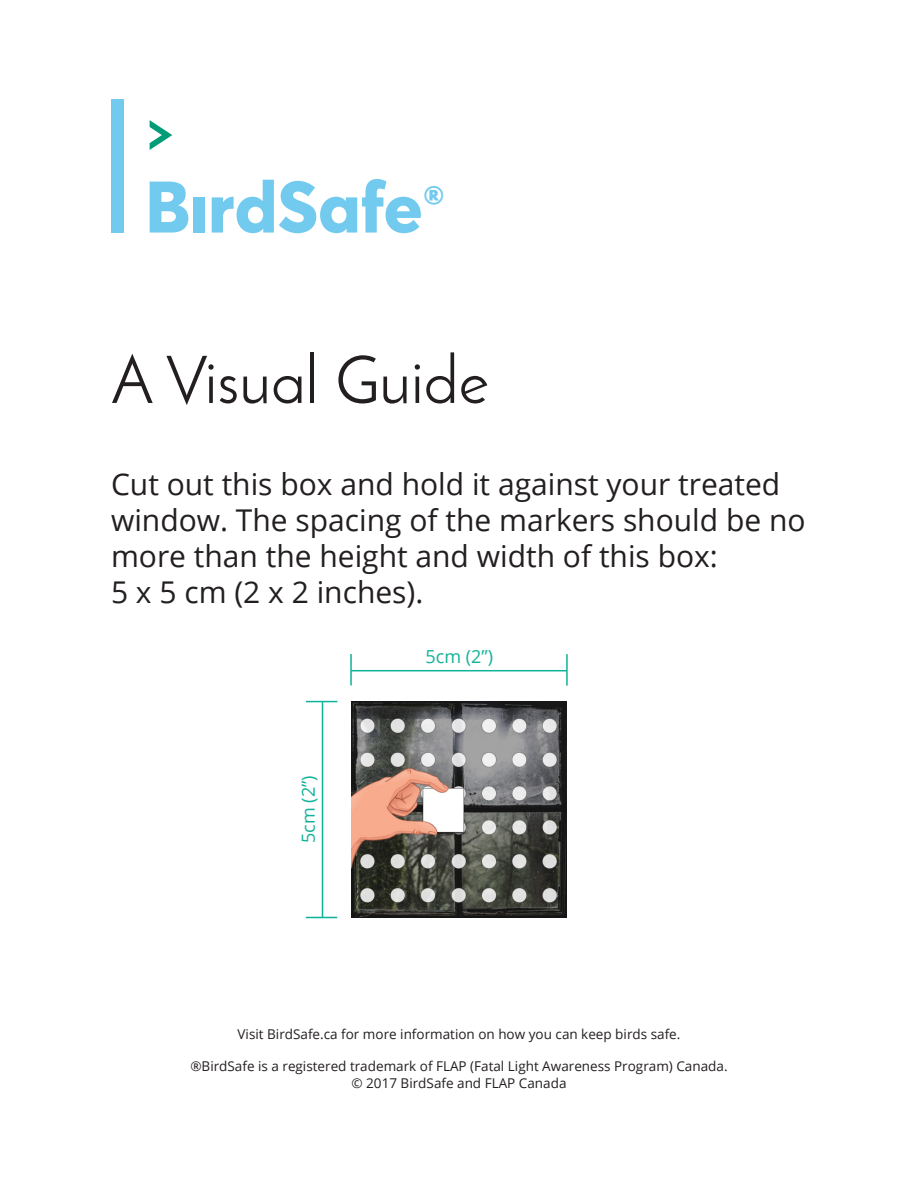
<style>
.page{position:relative;width:918px;height:1188px;background:#fff}
.page>*{position:absolute;margin:0;border:0;box-sizing:border-box;transform-origin:0 0}
.t1{font:66px "Josefin Sans";color:#231f20}
.t2{font:30px/36px "Open Sans";color:#231f20}
.t3{font:700 23.25px "Futura";color:#72cbef}
.t4{font:18px "Open Sans";color:#11b299}
.t5{font:13.5px "Open Sans";color:#231f20}
</style>
<div class="page">
<div style="left:111px;top:99px;width:12px;height:134px;background:#72cbef"></div>
<svg style="left:150px;top:120px;width:22px;height:30px"></svg>
<svg style="left:150px;top:182px;width:38px;height:51px"></svg>
<div style="left:193px;top:197px;width:11px;height:36px;background:#72cbef"></div>
<svg style="left:212px;top:179px;width:209px;height:54px"></svg>
<img style="left:351px;top:702px;width:216px;height:216px">
<hr style="left:322px;top:702px;width:1px;height:216px;background:#0eb399">
<hr style="left:306px;top:701px;width:31px;height:1px;background:#0eb399">
<hr style="left:306px;top:917px;width:31px;height:1px;background:#0eb399">
<hr style="left:351px;top:670px;width:216px;height:1px;background:#0eb399">
<hr style="left:566px;top:654px;width:2px;height:32px;background:#0eb399">
<hr style="left:350px;top:654px;width:2px;height:31px;background:#0eb399">
<p class="t3" style="left:423px;top:178px;width:24px">®</p>
<p class="t1" style="left:111px;top:340px;width:379px">A Visual Guide</p>
<p class="t2" style="left:111px;top:466px;width:696px">Cut out this box and hold it against your treated window. The spacing of the markers should be no more than the height and width of this box:</p>
<p class="t2" style="left:111px;top:574px;width:314px">5 x 5 cm (2 x 2 inches).</p>
<p class="t4" style="left:296px;top:843px;width:69px;rotate:-90deg">5cm (2”)</p>
<p class="t4" style="left:426px;top:644px;width:69px">5cm (2”)</p>
<p class="t5" style="left:238px;top:1025px;width:444px">Visit BirdSafe.ca for more information on how you can keep birds safe.</p>
<p class="t5" style="left:190px;top:1057px;width:539px">®BirdSafe is a registered trademark of FLAP (Fatal Light Awareness Program) Canada.</p>
<p class="t5" style="left:352px;top:1073px;width:217px">© 2017 BirdSafe and FLAP Canada</p>
</div>
